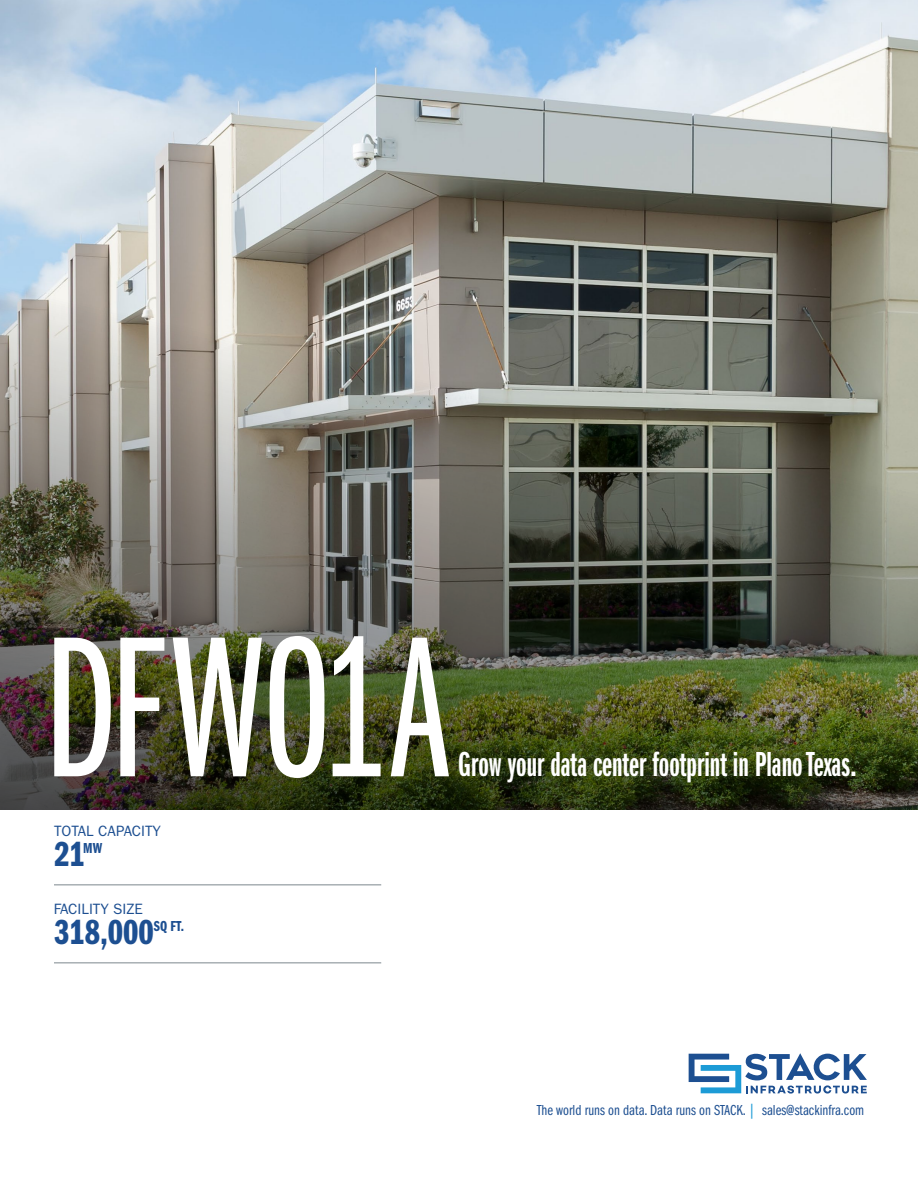
<style>
.page{position:relative;width:918px;height:1188px;background:#fff}
.page>*{position:absolute;margin:0;border:0;box-sizing:border-box;transform-origin:0 0}
.t1{font:207.9px "Franklin Gothic LT Pro Bk X Cm";color:#fff}
.t2{font:36px "Franklin Gothic LT Pro Dm X Cm";color:#fff}
.t3{font:36px "Franklin Gothic LT Pro Dm Cm";color:#1d4f91}
.t4{font:15px "Franklin Gothic LT Pro Bk Cm";color:#1d4f91}
.t5{font:15px "ITC Franklin Gothic Std";color:#1d4f91}
.t6{font:15px "Franklin Gothic LT Pro Dm Cm";color:#1d4f91}
.s1{color:#1c9bd6}
</style>
<div class="page">
<img style="left:0;top:0;width:918px;height:267px">
<svg style="left:689px;top:1053px;width:178px;height:41px"></svg>
<img style="left:0;top:267px;width:918px;height:543px">
<hr style="left:54px;top:884px;width:327px;height:1px;background:#7c878e">
<hr style="left:54px;top:962px;width:327px;height:1px;background:#7c878e">
<h1 class="t1" style="left:44px;top:601px;width:408px">DFW01A</h1>
<h2 class="t2" style="left:458px;top:745px;width:400px">Grow your data center footprint in Plano Texas.</h2>
<p class="t5" style="left:54px;top:823px;width:108px">TOTAL CAPACITY</p>
<h2 class="t3" style="left:54px;top:835px;width:32px">21</h2>
<p class="t6" style="left:83px;top:840px;width:20px">MW</p>
<p class="t5" style="left:54px;top:901px;width:91px">FACILITY SIZE</p>
<h2 class="t3" style="left:54px;top:913px;width:101px">318,000</h2>
<p class="t6" style="left:154px;top:918px;width:32px">SQ FT.</p>
<p class="t4" style="left:537px;top:1102px;width:329px">The world runs on data. Data runs on STACK. <span class="s1">|</span> sales@stackinfra.com</p>
</div>
